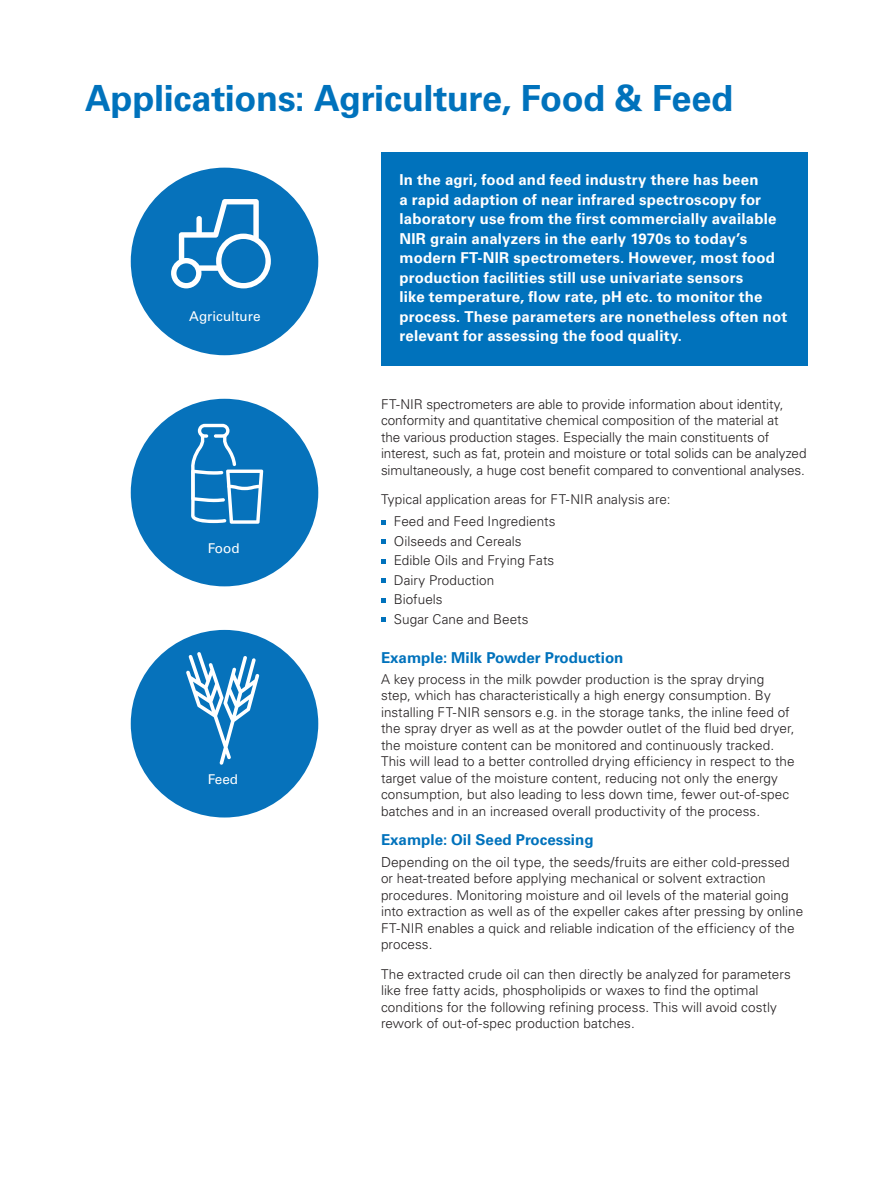
<style>
.page{position:relative;width:893px;height:1187px;background:#fff}
.page>*{position:absolute;margin:0;border:0;box-sizing:border-box;transform-origin:0 0}
.t1{font:700 36px "Univers LT Std";letter-spacing:-.01em;color:#0072bc}
.t2{font:700 15px/19.5px "Univers LT Std";letter-spacing:.015em;color:#fff}
.t3{font:700 15px "Univers LT Std";color:#0072bc}
.t4{font:300 13.8px "Univers LT Std";letter-spacing:.005em;color:#231f20}
.t5{font:300 13.5px/16.5px "Univers LT Std";letter-spacing:.005em;color:#231f20}
.t6{font:13.5px "Univers LT Std";color:#fff}
.s1{font-size:13.5px}
</style>
<div class="page">
<svg style="left:381px;top:520px;width:4px;height:4px"></svg>
<svg style="left:381px;top:539px;width:4px;height:4px"></svg>
<svg style="left:381px;top:559px;width:4px;height:4px"></svg>
<svg style="left:381px;top:578px;width:4px;height:4px"></svg>
<svg style="left:381px;top:598px;width:4px;height:4px"></svg>
<svg style="left:381px;top:617px;width:4px;height:4px"></svg>
<div style="left:131px;top:168px;width:187px;height:187px;background:#0672bb;border-radius:50%"></div>
<svg style="left:171px;top:199px;width:100px;height:89px"></svg>
<div style="left:131px;top:630px;width:187px;height:187px;background:#0672bb;border-radius:50%"></div>
<svg style="left:186px;top:652px;width:73px;height:112px"></svg>
<div style="left:381px;top:152px;width:427px;height:214px;background:#0072bc"></div>
<div style="left:131px;top:399px;width:187px;height:187px;background:#0672bb;border-radius:50%"></div>
<svg style="left:191px;top:424px;width:72px;height:99px"></svg>
<h1 class="t1" style="left:85px;top:77px;width:650px">Applications: Agriculture, Food &amp; Feed</h1>
<p class="t6" style="left:189px;top:308px;width:73px">Agriculture</p>
<p class="t6" style="left:208px;top:539px;width:33px">Food</p>
<p class="t6" style="left:208px;top:770px;width:32px">Feed</p>
<p class="t2" style="left:399px;top:170px;width:389px">In the agri, food and feed industry there has been<br>a rapid adaption of near infrared spectroscopy for laboratory use from the first commercially available NIR grain analyzers in the early 1970s to today’s modern FT-NIR spectrometers. However, most food production facilities still use univariate sensors<br>like temperature, flow rate, pH etc. to monitor the process. These parameters are nonetheless often not relevant for assessing the food quality.</p>
<p class="t5" style="left:381px;top:395px;width:427px">FT-NIR spectrometers are able to provide information about identity, conformity and quantitative chemical composition of the material at<br>the various production stages. Especially the main constituents of interest, such as fat, protein and moisture or total solids can be analyzed simultaneously, a huge cost benefit compared to conventional analyses.</p>
<p class="t5" style="left:394px;top:488px;width:278px;line-height:22.5px;text-indent:-13px">Typical application areas for FT-NIR analysis are:<br>Feed and Feed Ingredients</p>
<p class="t5" style="left:394px;top:531px;width:162px;line-height:19.5px">Oilseeds and Cereals<br>Edible Oils and Frying Fats<br>Dairy Production<br>Biofuels<br>Sugar Cane and Beets</p>
<p class="t3" style="left:381px;top:648px;width:244px">Example: Milk Powder Production</p>
<p class="t5" style="left:381px;top:670px;width:415px">A key process in the milk powder production is the spray drying step, which has characteristically a high energy consumption. By installing FT-NIR sensors e.g. in the storage tanks, the inline feed of the spray dryer as well as at the powder outlet of the fluid bed dryer, the moisture content can be monitored and continuously tracked.<br>This will lead to a better controlled drying efficiency in respect to the target value of the moisture content, reducing not only the energy consumption, but also leading to less down time, fewer out-of-spec batches and in an increased overall productivity of the process.</p>
<p class="t3" style="left:381px;top:830px;width:214px">Example: Oil Seed Processing</p>
<p class="t4" style="left:381px;top:853px;width:410px">Depending on the oil type, the seeds/fruits <span class="s1">are either cold-pressed</span></p>
<p class="t5" style="left:381px;top:870px;width:424px">or heat-treated before applying mechanical or solvent extraction procedures. Monitoring moisture and oil levels of the material going into extraction as well as of the expeller cakes after pressing by online FT-NIR enables a quick and reliable indication of the efficiency of the process.</p>
<p class="t5" style="left:381px;top:965px;width:411px">The extracted crude oil can then directly be analyzed for parameters like free fatty acids, phospholipids or waxes to find the optimal conditions for the following refining process. This will avoid costly rework of out-of-spec production batches.</p>
</div>
